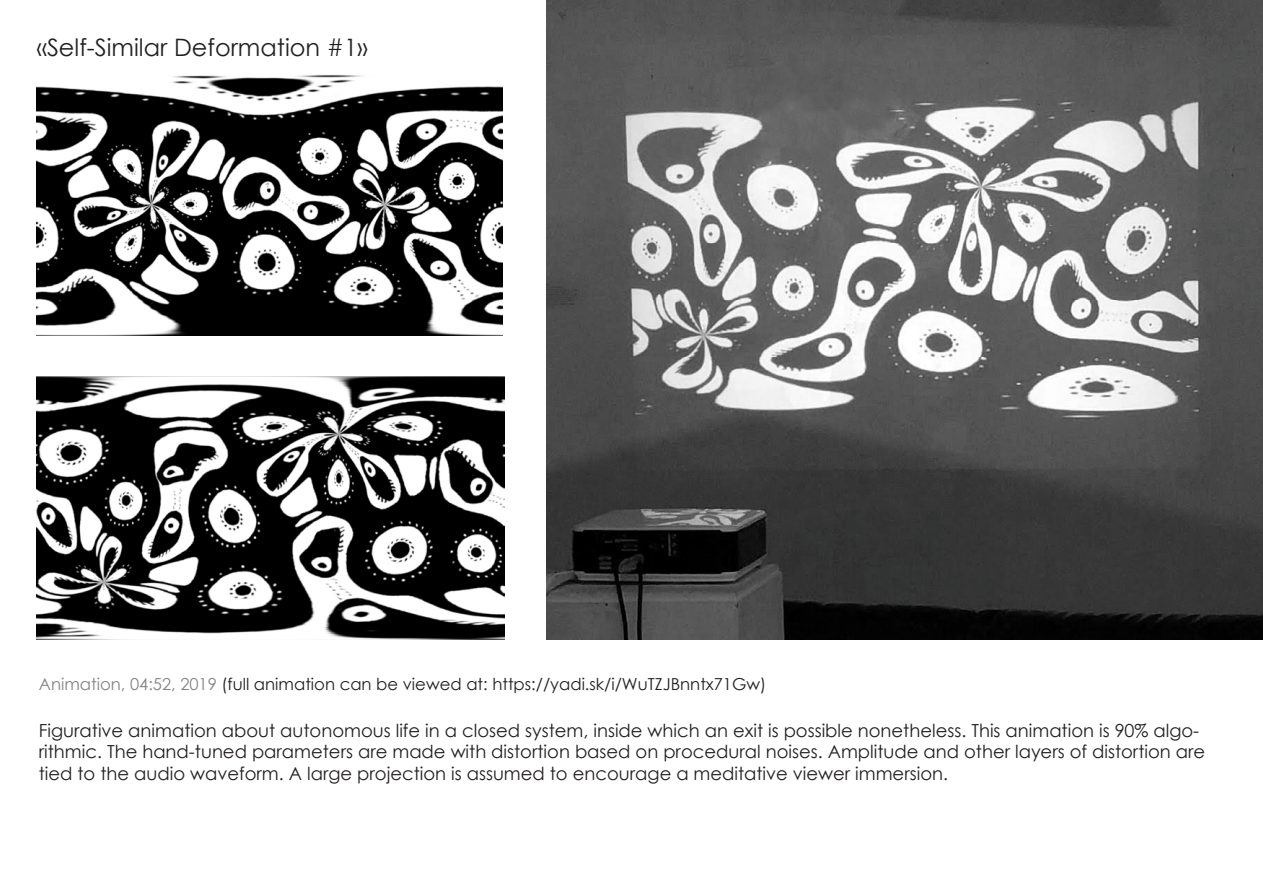
<style>
.page{position:relative;width:1263px;height:893px;background:#fff}
.page>*{position:absolute;margin:0;border:0;box-sizing:border-box;transform-origin:0 0}
.t1{font:24px "Century Gothic";color:#231f20}
.t2{font:18px/21.6px "Century Gothic";color:#231f20}
.t3{font:16.5px "Century Gothic";color:#231f20}
.s1{color:#818386}
</style>
<div class="page">
<img style="left:546px;top:0;width:717px;height:639px">
<img style="left:37px;top:74px;width:465px;height:261px">
<img style="left:37px;top:376px;width:467px;height:263px">
<p class="t1" style="left:37px;top:30px;width:332px">«Self-Similar Deformation #1»</p>
<p class="t3" style="left:39px;top:673px;width:729px"><span class="s1">Animation, 04:52, 2019</span> (full animation can be viewed at: https://yadi.sk/i/WuTZJBnntx71Gw)</p>
<p class="t2" style="left:39px;top:719px;width:1168px">Figurative animation about autonomous life in a closed system, inside which an exit is possible nonetheless. This animation is 90% algo&shy;rithmic. The hand-tuned parameters are made with distortion based on procedural noises. Amplitude and other layers of distortion are tied to the audio waveform. A large projection is assumed to encourage a meditative viewer immersion.</p>
</div>
